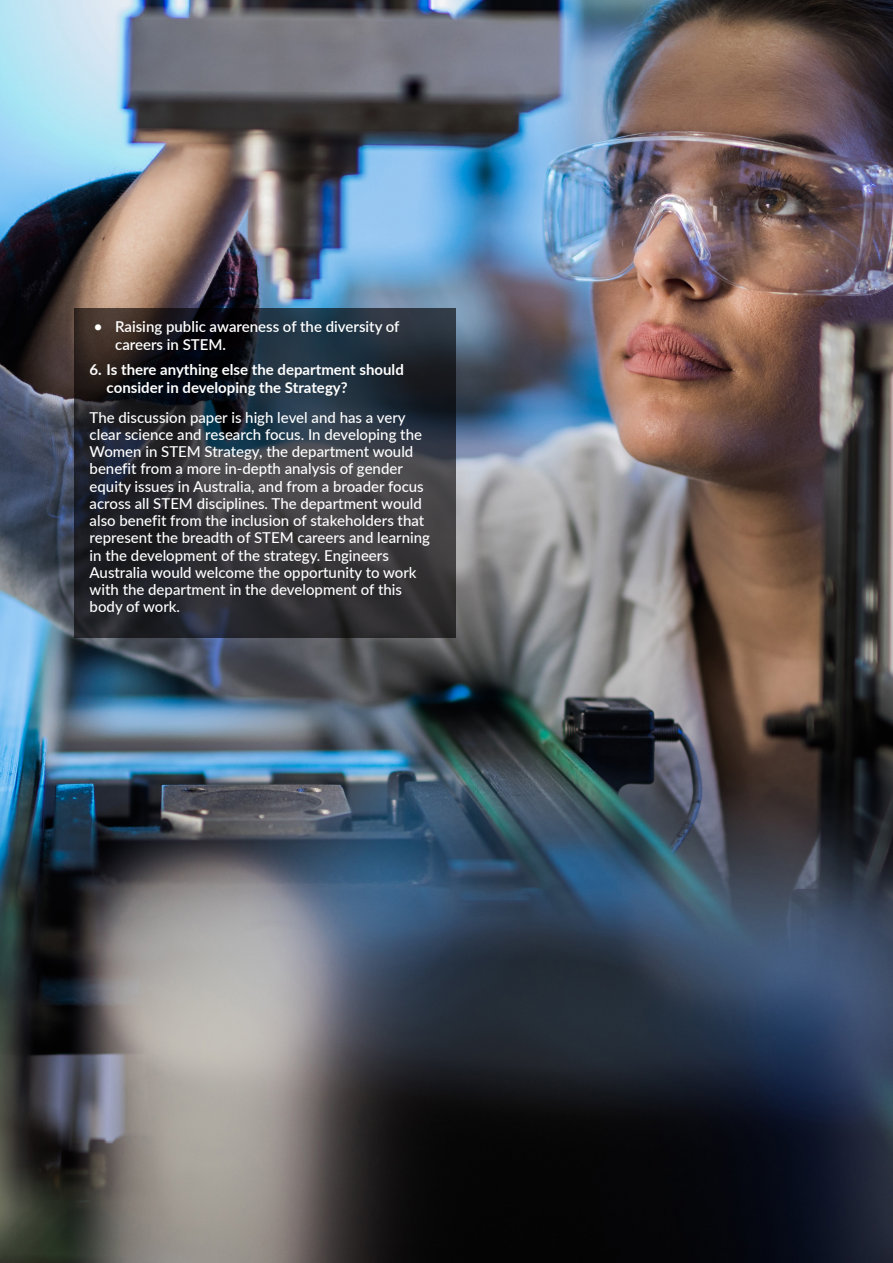
<style>
.page{position:relative;width:893px;height:1263px;background:#fff}
.page>*{position:absolute;margin:0;border:0;box-sizing:border-box;transform-origin:0 0}
.Body{font:500 15px/17.2px "Lato";color:#fff}
.t1{font:700 15px/17.2px "Lato";color:#fff}
.t2{font:600 15px/17.2px "Lato";color:#fff}
</style>
<div class="page">
<img style="left:0;top:0;width:893px;height:1263px">
<svg style="left:74px;top:308px;width:381px;height:330px"></svg>
<p class="t2" style="left:115px;top:318px;width:286px;text-indent:-21px">• Raising public awareness of the diversity of careers in STEM.</p>
<p class="t1" style="left:107px;top:361px;width:299px;text-indent:-17px">6. Is there anything else the department should consider in developing the Strategy?</p>
<p class="Body" style="left:90px;top:408px;width:342px">The discussion paper is high level and has a very clear science and research focus. In developing the Women in STEM Strategy, the department would benefit from a more in-depth analysis of gender equity issues in Australia, and from a broader focus across all STEM disciplines. The department would also benefit from the inclusion of stakeholders that represent the breadth of STEM careers and learning in the development of the strategy. Engineers Australia would welcome the opportunity to work with the department in the development of this body of work.</p>
</div>
